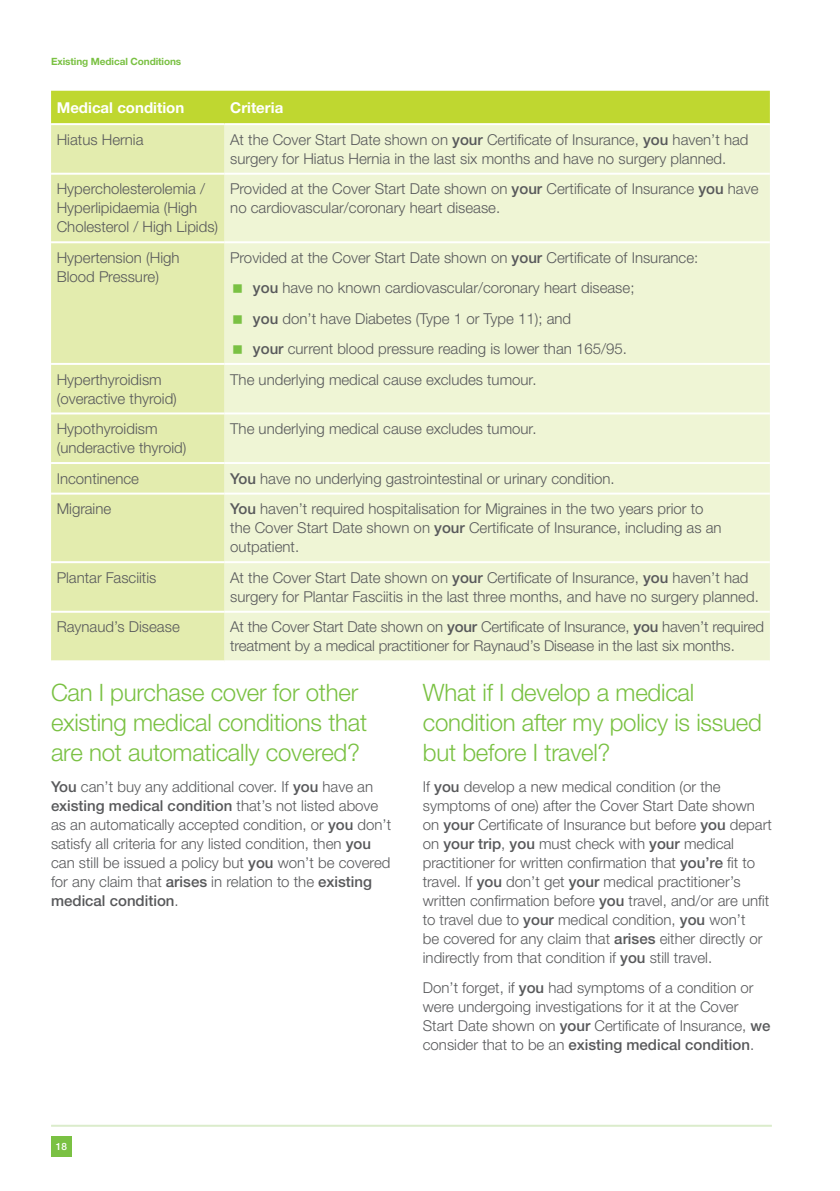
<style>
.page{position:relative;width:840px;height:1191px;background:#fff}
.page>*{position:absolute;margin:0;border:0;box-sizing:border-box;transform-origin:0 0}
.t1{font:300 24px/30px "Helvetica Neue LTW1 G";letter-spacing:-.01em;color:#7ac143}
.t2{font:300 15px/19px "Helvetica Neue LTW1 G";color:#58595b}
.t3{font:700 15px "Helvetica Neue LTW1 G";color:#fff}
.t4{font:700 10px "Helvetica Neue LTW1 G";letter-spacing:-.01em;color:#7ac143}
.t5{font:500 10px "Helvetica Neue LTW1 G";color:#fff}
.s1{font-weight:500}
</style>
<div class="page">
<div style="left:51px;top:91px;width:718px;height:32px;background:#bfd730"></div>
<div style="left:51px;top:125px;width:173px;height:535px;background:#e3ecae"></div>
<div style="left:224px;top:125px;width:545px;height:535px;background:#eff5d5"></div>
<hr style="left:51px;top:173px;width:173px;height:2px;background:#fff">
<hr style="left:224px;top:173px;width:545px;height:2px;background:#fff">
<hr style="left:51px;top:241px;width:173px;height:2px;background:#fff">
<hr style="left:224px;top:241px;width:545px;height:2px;background:#fff">
<hr style="left:51px;top:363px;width:173px;height:2px;background:#fff">
<hr style="left:224px;top:363px;width:545px;height:2px;background:#fff">
<hr style="left:51px;top:412px;width:173px;height:2px;background:#fff">
<hr style="left:224px;top:412px;width:545px;height:2px;background:#fff">
<hr style="left:51px;top:462px;width:173px;height:2px;background:#fff">
<hr style="left:224px;top:462px;width:545px;height:2px;background:#fff">
<hr style="left:51px;top:492px;width:173px;height:2px;background:#fff">
<hr style="left:224px;top:492px;width:545px;height:2px;background:#fff">
<hr style="left:51px;top:561px;width:173px;height:2px;background:#fff">
<hr style="left:224px;top:561px;width:545px;height:2px;background:#fff">
<hr style="left:51px;top:611px;width:173px;height:2px;background:#fff">
<hr style="left:224px;top:611px;width:545px;height:2px;background:#fff">
<hr style="left:51px;top:1124px;width:720px;height:2px;background:#dbeccb">
<div style="left:51px;top:1136px;width:21px;height:21px;background:#7ac143"></div>
<svg style="left:233px;top:284px;width:9px;height:9px"></svg>
<svg style="left:233px;top:315px;width:9px;height:8px"></svg>
<svg style="left:233px;top:345px;width:9px;height:9px"></svg>
<p class="t4" style="left:51px;top:55px;width:132px">Existing Medical Conditions</p>
<p class="t3" style="left:57px;top:98px;width:129px">Medical condition</p>
<p class="t3" style="left:230px;top:98px;width:54px">Criteria</p>
<p class="t2" style="left:57px;top:130px;width:88px">Hiatus Hernia</p>
<p class="t2" style="left:230px;top:130px;width:519px">At the Cover Start Date shown on <span class="s1">your</span> Certificate of Insurance, <span class="s1">you</span> haven’t had surgery for Hiatus Hernia in the last six months and have no surgery planned.</p>
<p class="t2" style="left:57px;top:179px;width:163px">Hypercholesterolemia /<br>Hyperlipidaemia (High<br>Cholesterol / High Lipids)</p>
<p class="t2" style="left:230px;top:179px;width:529px">Provided at the Cover Start Date shown on <span class="s1">your</span> Certificate of Insurance <span class="s1">you</span> have no cardiovascular/coronary heart disease.</p>
<p class="t2" style="left:57px;top:248px;width:124px">Hypertension (High<br>Blood Pressure)</p>
<p class="t2" style="left:253px;top:242px;width:446px;line-height:30.4px;text-indent:-23px">Provided at the Cover Start Date shown on <span class="s1">your</span> Certificate of Insurance: <span class="s1">you</span> have no known cardiovascular/coronary heart disease;<br><span class="s1">you</span> don’t have Diabetes (Type 1 or Type 11); and<br><span class="s1">your</span> current blood pressure reading is lower than 165/95.</p>
<p class="t2" style="left:57px;top:370px;width:122px">Hyperthyroidism (overactive thyroid)</p>
<p class="t2" style="left:230px;top:370px;width:308px">The underlying medical cause excludes tumour.</p>
<p class="t2" style="left:57px;top:419px;width:131px">Hypothyroidism (underactive thyroid)</p>
<p class="t2" style="left:230px;top:419px;width:308px">The underlying medical cause excludes tumour.</p>
<p class="t2" style="left:57px;top:469px;width:84px">Incontinence</p>
<p class="t2" style="left:230px;top:469px;width:386px"><span class="s1">You</span> have no underlying gastrointestinal or urinary condition.</p>
<p class="t2" style="left:57px;top:499px;width:56px">Migraine</p>
<p class="t2" style="left:230px;top:499px;width:492px"><span class="s1">You</span> haven’t required hospitalisation for Migraines in the two years prior to the Cover Start Date shown on <span class="s1">your</span> Certificate of Insurance, including as an outpatient.</p>
<p class="t2" style="left:57px;top:568px;width:101px">Plantar Fasciitis</p>
<p class="t2" style="left:230px;top:568px;width:530px">At the Cover Start Date shown on <span class="s1">your</span> Certificate of Insurance, <span class="s1">you</span> haven’t had surgery for Plantar Fasciitis in the last three months, and have no surgery planned.</p>
<p class="t2" style="left:57px;top:617px;width:124px">Raynaud’s Disease</p>
<p class="t2" style="left:230px;top:617px;width:535px">At the Cover Start Date shown on <span class="s1">your</span> Certificate of Insurance, <span class="s1">you</span> haven’t required treatment by a medical practitioner for Raynaud’s Disease in the last six months.</p>
<h1 class="t1" style="left:51px;top:677px;width:317px">Can I purchase cover for other existing medical conditions that are not automatically covered?</h1>
<p class="t2" style="left:51px;top:777px;width:341px"><span class="s1">You</span> can’t buy any additional cover. If <span class="s1">you</span> have an <span class="s1">existing medical condition</span> that’s not listed above as an automatically accepted condition, or <span class="s1">you</span> don’t satisfy all criteria for any listed condition, then <span class="s1">you </span>can still be issued a policy but <span class="s1">you</span> won’t be covered for any claim that <span class="s1">arises</span> in relation to the <span class="s1">existing medical condition</span>.</p>
<h1 class="t1" style="left:422px;top:677px;width:340px">What if I develop a medical condition after my policy is issued but before I travel?</h1>
<p class="t2" style="left:422px;top:777px;width:350px">If <span class="s1">you</span> develop a new medical condition (or the symptoms of one) after the Cover Start Date shown on <span class="s1">your</span> Certificate of Insurance but before <span class="s1">you</span> depart on <span class="s1">your trip</span>, <span class="s1">you</span> must check with <span class="s1">your</span> medical practitioner for written confirmation that <span class="s1">you’re</span> fit to travel. If <span class="s1">you</span> don’t get <span class="s1">your</span> medical practitioner’s written confirmation before <span class="s1">you</span> travel, and/or are unfit to travel due to <span class="s1">your</span> medical condition, <span class="s1">you</span> won’t<br>be covered for any claim that <span class="s1">arises</span> either directly or indirectly from that condition if <span class="s1">you</span> still travel.</p>
<p class="t2" style="left:422px;top:978px;width:349px">Don’t forget, if <span class="s1">you</span> had symptoms of a condition or were undergoing investigations for it at the Cover Start Date shown on <span class="s1">your</span> Certificate of Insurance, <span class="s1">we </span>consider that to be an <span class="s1">existing medical condition</span>.</p>
<p class="t5" style="left:56px;top:1140px;width:13px">18</p>
</div>
